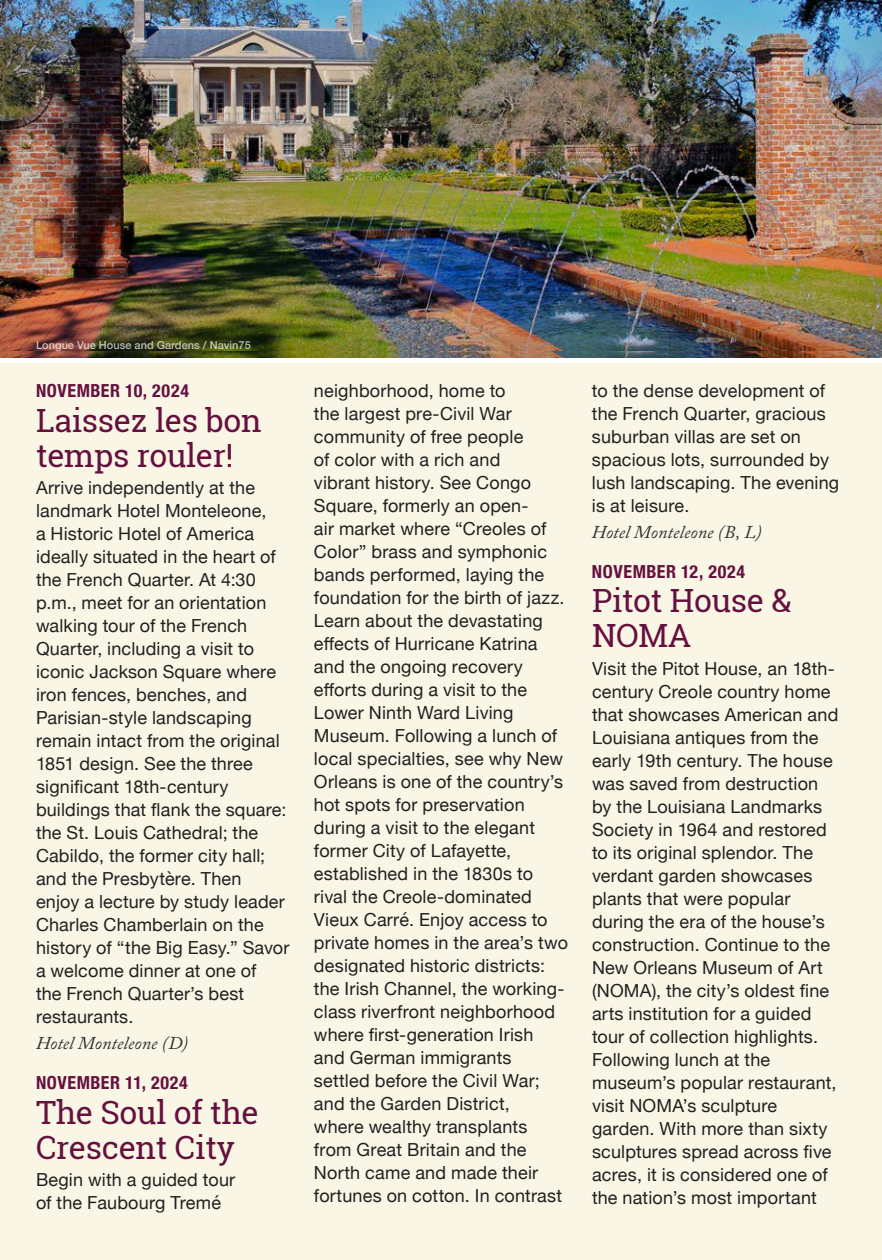
<style>
.page{position:relative;width:882px;height:1260px;background:#fff}
.page>*{position:absolute;margin:0;border:0;box-sizing:border-box;transform-origin:0 0}
.ITIN_subhead{font:32px/35px "Roboto Slab";letter-spacing:-.01em;color:#66103e}
.ITIN_paragraph1{font:18px/23px "Helvetica Neue";letter-spacing:.01em;color:#231f20}
.ITIN_new_date{font:700 condensed 18px "Helvetica Neue";letter-spacing:.03em;color:#66103e}
.ITIN_hotel___meals{font:italic 18px "Adobe Caslon Pro";letter-spacing:.005em;color:#312f30}
.t1{font:500 11px "Helvetica Neue";color:#fff}
</style>
<div class="page">
<div style="left:0;top:363px;width:882px;height:897px;background:#f9f6e6"></div>
<div style="left:0;top:0;width:882px;height:351px;background:#231f20;opacity:.3"></div>
<p class="t1" style="left:36px;top:336px;width:216px">Longue Vue House and Gardens / Navin75</p>
<p class="ITIN_new_date" style="left:36px;top:375px;width:155px">NOVEMBER 10, 2024</p>
<p class="ITIN_subhead" style="left:36px;top:402px;width:227px">Laissez les bon temps rouler!</p>
<p class="ITIN_paragraph1" style="left:36px;top:477px;width:255px">Arrive independently at the landmark Hotel Monteleone,<br>a Historic Hotel of America ideally situated in the heart of the French Quarter. At 4:30 p.m., meet for an orientation walking tour of the French<br>Quarter, including a visit to iconic Jackson Square where iron fences, benches, and<br>Parisian-style landscaping remain intact from the original<br>1851 design. See the three significant 18th-century buildings that flank the square: the St. Louis Cathedral; the<br>Cabildo, the former city hall; and the Presbytère. Then<br>enjoy a lecture by study leader<br>Charles Chamberlain on the history of “the Big Easy.” Savor a welcome dinner at one of<br>the French Quarter’s best restaurants.</p>
<p class="ITIN_hotel___meals" style="left:36px;top:1032px;width:154px">Hotel Monteleone (D)</p>
<p class="ITIN_new_date" style="left:36px;top:1068px;width:153px">NOVEMBER 11, 2024</p>
<p class="ITIN_subhead" style="left:36px;top:1094px;width:224px">The Soul of the<br>Crescent City</p>
<p class="ITIN_paragraph1" style="left:36px;top:1169px;width:201px">Begin with a guided tour of the Faubourg Tremé</p>
<p class="ITIN_paragraph1" style="left:314px;top:380px;width:256px">neighborhood, home to<br>the largest pre-Civil War community of free people<br>of color with a rich and<br>vibrant history. See Congo<br>Square, formerly an open-<br>air market where “Creoles of<br>Color” brass and symphonic bands performed, laying the foundation for the birth of jazz.<br>Learn about the devastating effects of Hurricane Katrina and the ongoing recovery efforts during a visit to the<br>Lower Ninth Ward Living<br>Museum. Following a lunch of local specialties, see why New<br>Orleans is one of the country’s hot spots for preservation during a visit to the elegant former City of Lafayette, established in the 1830s to rival the Creole-dominated<br>Vieux Carré. Enjoy access to private homes in the area’s two designated historic districts: the Irish Channel, the working&shy;class riverfront neighborhood where first-generation Irish and German immigrants settled before the Civil War; and the Garden District,<br>where wealthy transplants from Great Britain and the<br>North came and made their fortunes on cotton. In contrast</p>
<p class="ITIN_paragraph1" style="left:592px;top:380px;width:249px">to the dense development of the French Quarter, gracious suburban villas are set on spacious lots, surrounded by lush landscaping. The evening is at leisure.</p>
<p class="ITIN_hotel___meals" style="left:592px;top:521px;width:171px">Hotel Monteleone (B, L)</p>
<p class="ITIN_new_date" style="left:592px;top:556px;width:155px">NOVEMBER 12, 2024</p>
<p class="ITIN_subhead" style="left:592px;top:583px;width:201px">Pitot House &amp;<br>NOMA</p>
<p class="ITIN_paragraph1" style="left:592px;top:658px;width:248px">Visit the Pitot House, an 18th&shy;century Creole country home that showcases American and<br>Louisiana antiques from the early 19th century. The house was saved from destruction by the Louisiana Landmarks<br>Society in 1964 and restored to its original splendor. The verdant garden showcases plants that were popular during the era of the house’s construction. Continue to the<br>New Orleans Museum of Art (NOMA), the city’s oldest fine arts institution for a guided tour of collection highlights.<br>Following lunch at the museum’s popular restaurant, visit NOMA’s sculpture garden. With more than sixty sculptures spread across five acres, it is considered one of the nation’s most important</p>
</div>
